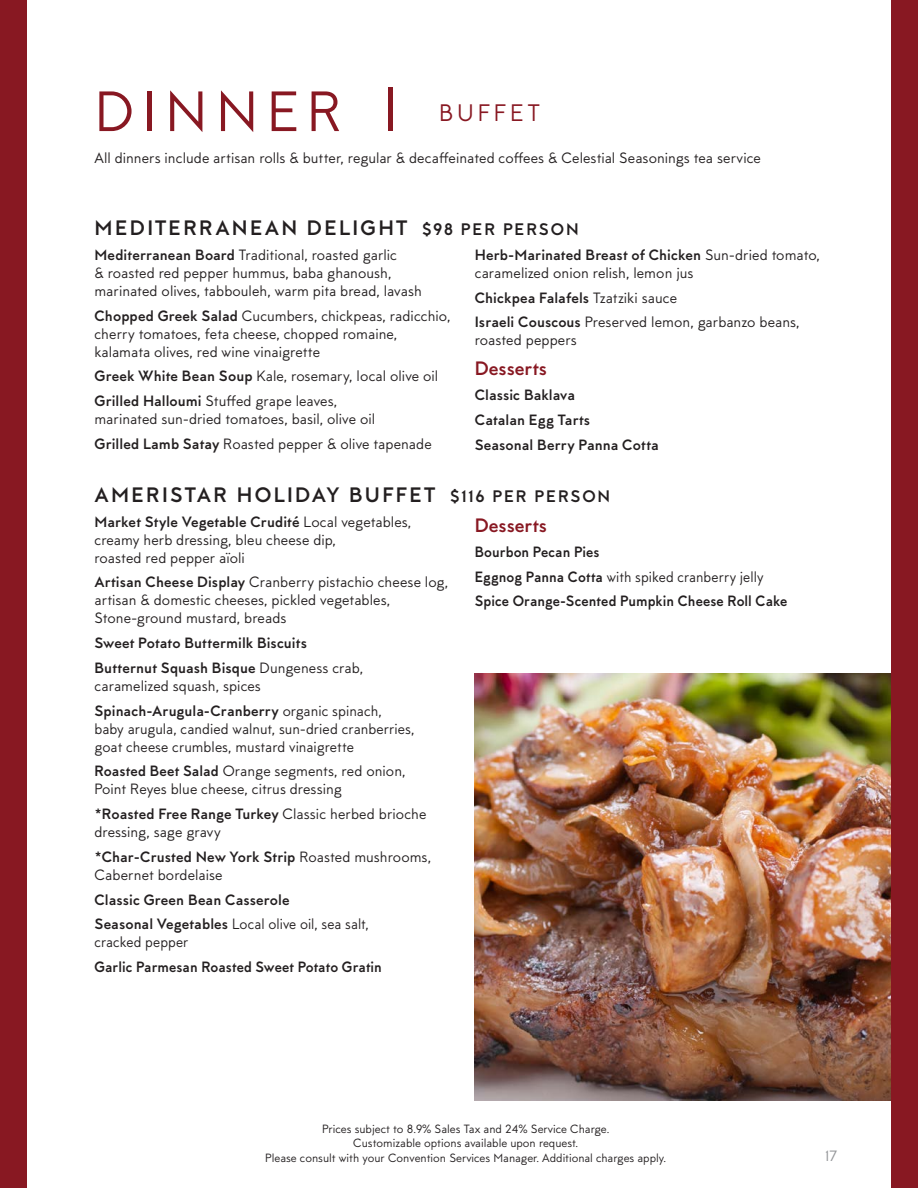
<style>
.page{position:relative;width:918px;height:1188px;background:#fff}
.page>*{position:absolute;margin:0;border:0;box-sizing:border-box;transform-origin:0 0}
.Large_Head{font:57px "MTT Milano";letter-spacing:.155em;color:#881822}
.Large_Head-2{font:24px "MTT Milano";letter-spacing:.15em;color:#881822}
.Sub_Head___Span{font:700 21px "MTT Milano";letter-spacing:.1em;color:#231f20}
.Item{font:700 19.5px "MTT Milano";color:#881822}
.Desc___following_item{font:15px/18px "MTT Milano";color:#231f20}
.Desc___following_item-2{font:700 15px "MTT Milano";color:#231f20}
.Header_Desc{font:15px "MTT Milano";color:#231f20}
.Desc___following_item-3{font:700 15px "MTT Milano";color:#231f20;scale:.96 1}
.Desc___following_item-4{font:15px/18px "MTT Milano";color:#231f20;scale:.96 1}
.t1{font:15px "MTT Milano";color:#939598}
.t2{font:12px/14.4px "MTT Milano";color:#231f20;text-align:center}
.s1{font-size:16.8px}
.s2{font-weight:700}
.s3{font-weight:400}
</style>
<div class="page">
<div style="left:891px;top:0;width:27px;height:1188px;background:#881822"></div>
<div style="left:0;top:0;width:27px;height:1188px;background:#881822"></div>
<img style="left:475px;top:674px;width:416px;height:426px">
<p class="Large_Head" style="left:95px;top:79px;width:314px">DINNER |</p>
<p class="Large_Head-2" style="left:439px;top:99px;width:102px">BUFFET</p>
<p class="Header_Desc" style="left:94px;top:149px;width:668px">All dinners include artisan rolls &amp; butter, regular &amp; decaffeinated coffees &amp; Celestial Seasonings tea service</p>
<p class="Sub_Head___Span" style="left:95px;top:216px;width:486px">MEDITERRANEAN DELIGHT <span class="s1">$98 PER PERSON</span></p>
<p class="Desc___following_item" style="left:94px;top:246px;width:329px"><span class="s2">Mediterranean Board</span> Traditional, roasted garlic<br>&amp; roasted red pepper hummus, baba ghanoush, marinated olives, tabbouleh, warm pita bread, lavash</p>
<p class="Desc___following_item" style="left:94px;top:307px;width:357px"><span class="s2">Chopped Greek Salad</span> Cucumbers, chickpeas, radicchio, cherry tomatoes, feta cheese, chopped romaine, kalamata olives, red wine vinaigrette</p>
<p class="Desc___following_item" style="left:94px;top:368px;width:345px"><span class="s2">Greek White Bean Soup</span> Kale, rosemary, local olive oil</p>
<p class="Desc___following_item" style="left:94px;top:392px;width:282px"><span class="s2">Grilled Halloumi</span> Stuffed grape leaves, marinated sun‑dried tomatoes, basil, olive oil</p>
<p class="Desc___following_item" style="left:94px;top:435px;width:339px"><span class="s2">Grilled Lamb Satay</span> Roasted pepper &amp; olive tapenade</p>
<p class="Desc___following_item" style="left:475px;top:246px;width:347px"><span class="s2">Herb-Marinated Breast of Chicken</span> Sun-dried tomato, caramelized onion relish, lemon jus</p>
<p class="Desc___following_item-2" style="left:475px;top:289px;width:204px">Chickpea Falafels <span class="s3">Tzatziki sauce</span></p>
<p class="Desc___following_item" style="left:475px;top:314px;width:326px"><span class="s2">Israeli Couscous</span> Preserved lemon, garbanzo beans, roasted peppers</p>
<p class="Item" style="left:475px;top:357px;width:74px">Desserts</p>
<p class="Desc___following_item-2" style="left:475px;top:386px;width:102px">Classic Baklava</p>
<p class="Desc___following_item-2" style="left:475px;top:411px;width:117px">Catalan Egg Tarts</p>
<p class="Desc___following_item-2" style="left:475px;top:436px;width:186px">Seasonal Berry Panna Cotta</p>
<p class="Sub_Head___Span" style="left:95px;top:483px;width:517px">AMERISTAR HOLIDAY BUFFET <span class="s1">$116 PER PERSON</span></p>
<p class="Desc___following_item" style="left:94px;top:513px;width:318px"><span class="s2">Market Style Vegetable Crudité</span> Local vegetables, creamy herb dressing, bleu cheese dip,<br>roasted red pepper aïoli</p>
<p class="Desc___following_item" style="left:94px;top:574px;width:355px"><span class="s2">Artisan Cheese Display</span> Cranberry pistachio cheese log, artisan &amp; domestic cheeses, pickled vegetables,<br>Stone‑ground mustard, breads</p>
<p class="Desc___following_item-2" style="left:94px;top:634px;width:214px">Sweet Potato Buttermilk Biscuits</p>
<p class="Desc___following_item" style="left:94px;top:659px;width:270px"><span class="s2">Butternut Squash Bisque</span> Dungeness crab, caramelized squash, spices</p>
<p class="Desc___following_item" style="left:94px;top:702px;width:322px"><span class="s2">Spinach-Arugula-Cranberry</span> organic spinach, baby arugula, candied walnut, sun-dried cranberries, goat cheese crumbles, mustard vinaigrette</p>
<p class="Desc___following_item" style="left:94px;top:763px;width:313px"><span class="s2">Roasted Beet Salad</span> Orange segments, red onion,<br>Point Reyes blue cheese, citrus dressing</p>
<p class="Desc___following_item" style="left:94px;top:805px;width:333px"><span class="s2">*Roasted Free Range Turkey</span> Classic herbed brioche dressing, sage gravy</p>
<p class="Desc___following_item" style="left:94px;top:848px;width:338px"><span class="s2">*Char-Crusted New York Strip</span> Roasted mushrooms,<br>Cabernet bordelaise</p>
<p class="Desc___following_item-2" style="left:94px;top:891px;width:197px">Classic Green Bean Casserole</p>
<p class="Desc___following_item-4" style="left:94px;top:916px;width:287px"><span class="s2">Seasonal Vegetables</span> Local olive oil, sea salt, cracked pepper</p>
<p class="Desc___following_item-3" style="left:94px;top:958px;width:301px">Garlic Parmesan Roasted Sweet Potato Gratin</p>
<p class="Item" style="left:475px;top:514px;width:74px">Desserts</p>
<p class="Desc___following_item-3" style="left:475px;top:543px;width:131px">Bourbon Pecan Pies</p>
<p class="Desc___following_item-4" style="left:475px;top:568px;width:302px"><span class="s2">Eggnog Panna Cotta</span> with spiked cranberry jelly</p>
<p class="Desc___following_item-3" style="left:475px;top:592px;width:327px">Spice Orange-Scented Pumpkin Cheese Roll Cake</p>
<p class="t2" style="left:265px;top:1122px;width:402px">Prices subject to 8.9% Sales Tax and 24% Service Charge.<br>Customizable options available upon request.<br>Please consult with your Convention Services Manager. Additional charges apply.</p>
<p class="t1" style="left:825px;top:1147px;width:13px">17</p>
</div>
